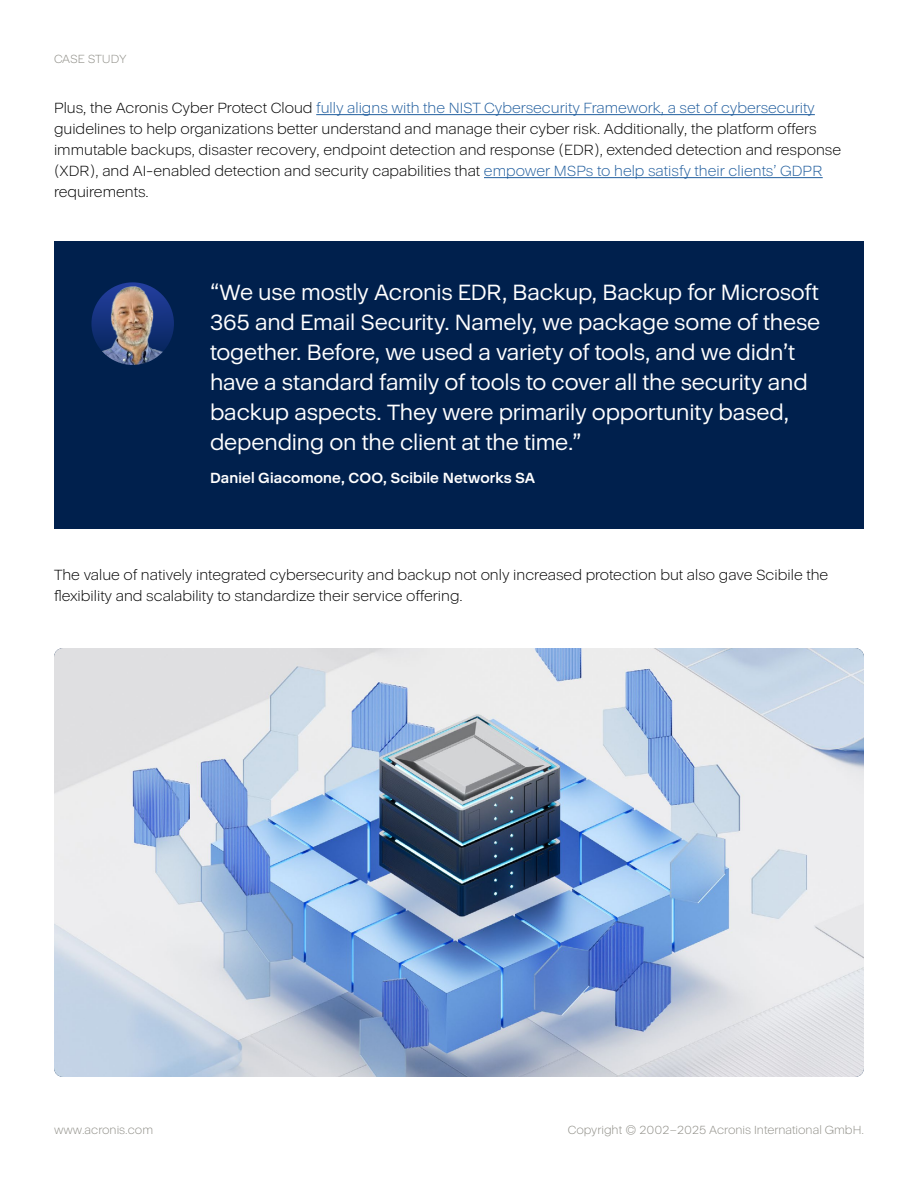
<style>
.page{position:relative;width:918px;height:1188px;background:#fff}
.page>*{position:absolute;margin:0;border:0;box-sizing:border-box;transform-origin:0 0}
.t1{font:22.5px/30px "Acronis Cyber";letter-spacing:-.01em;color:#fff}
.t2{font:300 15px/21px "Acronis Cyber";color:#000}
.t3{font:700 15px "Acronis Cyber";letter-spacing:.01em;color:#fff}
.t4{font:12px "Acronis Cyber VF";color:#8f8e87}
.s1{color:#215e9e}
</style>
<div class="page">
<div style="left:54px;top:242px;width:810px;height:288px;background:#00204d"></div>
<hr style="left:316px;top:114px;width:499px;height:1px;background:#215e9e">
<hr style="left:484px;top:177px;width:339px;height:1px;background:#215e9e">
<img style="left:54px;top:648px;width:810px;height:429px">
<img style="left:91px;top:282px;width:83px;height:83px;border-radius:41px">
<p class="t4" style="left:54px;top:52px;width:74px">CASE STUDY</p>
<p class="t2" style="left:54px;top:97px;width:789px">Plus, the Acronis Cyber Protect Cloud <span class="s1">fully aligns with the NIST Cybersecurity Framework, a set of cybersecurity </span>guidelines to help organizations better understand and manage their cyber risk. Additionally, the platform offers immutable backups, disaster recovery, endpoint detection and response (EDR), extended detection and response (XDR), and AI-enabled detection and security capabilities that <span class="s1">empower MSPs to help satisfy their clients’ GDPR </span>requirements.</p>
<p class="t1" style="left:210px;top:277px;width:612px">“We use mostly Acronis EDR, Backup, Backup for Microsoft 365 and Email Security. Namely, we package some of these together. Before, we used a variety of tools, and we didn’t have a standard family of tools to cover all the security and backup aspects. They were primarily opportunity based, depending on the client at the time.”</p>
<p class="t3" style="left:210px;top:469px;width:327px">Daniel Giacomone, COO, Scibile Networks SA</p>
<p class="t2" style="left:54px;top:564px;width:776px">The value of natively integrated cybersecurity and backup not only increased protection but also gave Scibile the flexibility and scalability to standardize their service offering.</p>
<p class="t4" style="left:54px;top:1123px;width:101px">www.acronis.com</p>
<p class="t4" style="left:568px;top:1123px;width:298px">Copyright © 2002–2025 Acronis International GmbH.</p>
</div>
